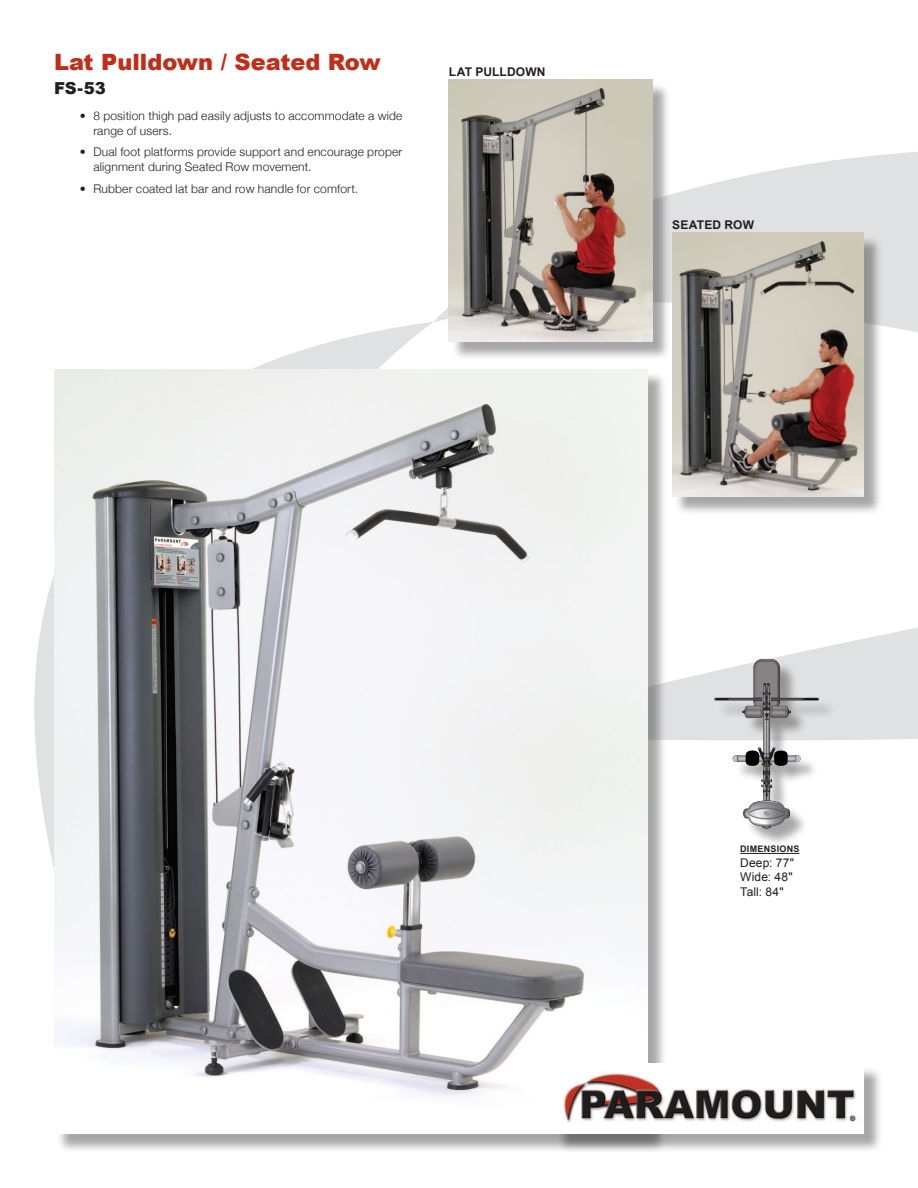
<style>
.page{position:relative;width:918px;height:1188px;background:#fff}
.page>*{position:absolute;margin:0;border:0;box-sizing:border-box;transform-origin:0 0}
.t1{font:900 22.5px "Arial";color:#c02d19}
.t2{font:900 16.5px "Arial";color:#231f20}
.t3{font:300 12px/15px "Helvetica Neue";letter-spacing:.015em;color:#231f20}
.t4{font:12px/14.4px "Arial";letter-spacing:.015em;color:#231f20;text-align:justify}
.t5{font:700 12px "Arial";letter-spacing:.015em;color:#231f20}
.t6{font:700 9px "Arial";letter-spacing:.025em;color:#231f20}
</style>
<div class="page">
<svg style="left:34px;top:322px;width:399px;height:545px"></svg>
<svg style="left:433px;top:152px;width:485px;height:588px"></svg>
<div style="left:451px;top:82px;width:220px;height:278px;background:#231f20;opacity:.4"></div>
<img style="left:448px;top:80px;width:205px;height:261px">
<div style="left:674px;top:235px;width:209px;height:280px;background:#231f20;opacity:.4"></div>
<img style="left:672px;top:232px;width:192px;height:265px">
<div style="left:56px;top:371px;width:610px;height:781px;background:#231f20;opacity:.4"></div>
<img style="left:54px;top:369px;width:594px;height:765px">
<div style="left:556px;top:1066px;width:327px;height:87px;background:#231f20;opacity:.4"></div>
<img style="left:554px;top:1064px;width:310px;height:70px">
<div style="left:717px;top:661px;width:119px;height:185px;background:#231f20;opacity:.4"></div>
<img style="left:713px;top:658px;width:107px;height:171px">
<hr style="left:740px;top:853px;width:59px;height:1px;background:#231f20">
<h1 class="t1" style="left:54px;top:50px;width:328px">Lat Pulldown / Seated Row</h1>
<h2 class="t2" style="left:54px;top:79px;width:53px">FS-53</h2>
<p class="t3" style="left:93px;top:108px;width:311px;text-indent:-14px">• 8 position thigh pad easily adjusts to accommodate a wide range of users.</p>
<p class="t3" style="left:93px;top:144px;width:311px;text-indent:-14px">• Dual foot platforms provide support and encourage proper alignment during Seated Row movement.</p>
<p class="t3" style="left:80px;top:181px;width:280px">• Rubber coated lat bar and row handle for comfort.</p>
<p class="t5" style="left:449px;top:65px;width:96px">LAT PULLDOWN</p>
<p class="t5" style="left:672px;top:219px;width:83px">SEATED ROW</p>
<p class="t6" style="left:740px;top:844px;width:43px">DIMENSION</p>
<p class="t6" style="left:793px;top:844px;width:8px">S</p>
<p class="t4" style="left:740px;top:855px;width:55px">Deep: 77" Wide: 48" Tall: 84"</p>
</div>
